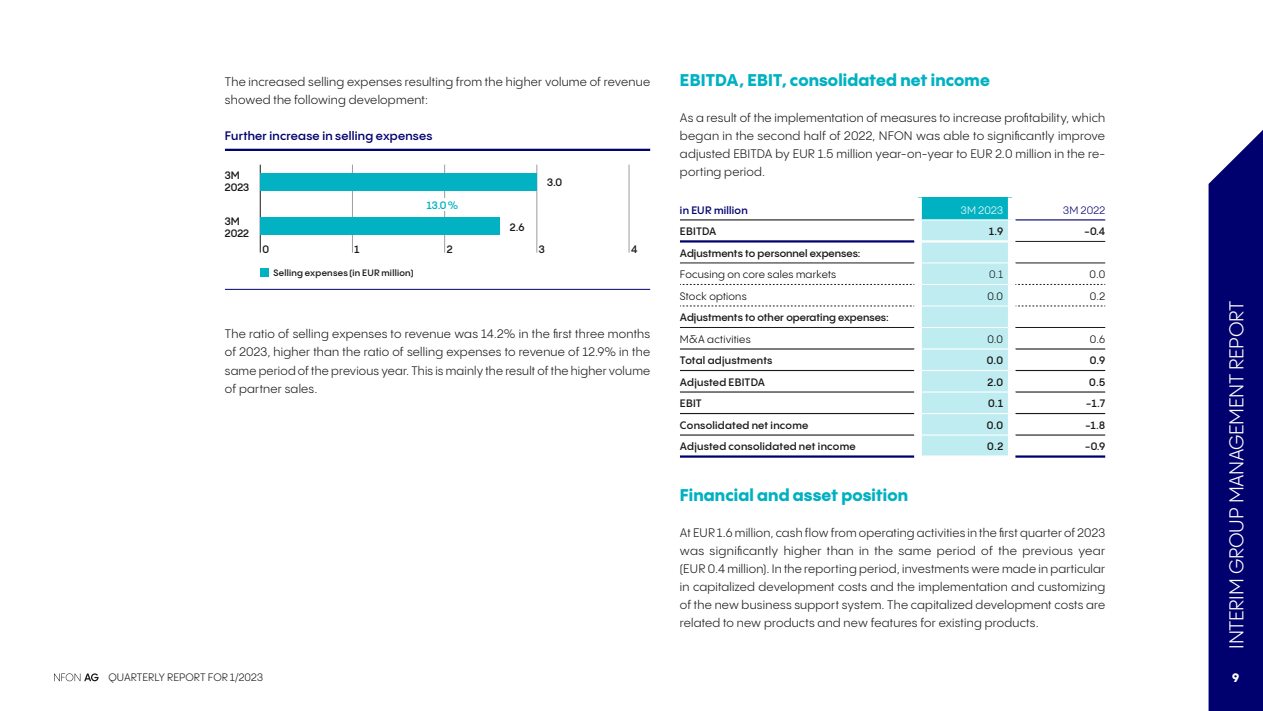
<style>
.page{position:relative;width:1263px;height:711px;background:#fff}
.page>*{position:absolute;margin:0;border:0;box-sizing:border-box;transform-origin:0 0}
.t1{font:19.5px "PP Pangram Sans";letter-spacing:-.015em;color:#fff}
.t2{font:800 16.5px "PP Pangram Sans";letter-spacing:.005em;color:#00b1c2}
.t3{font:12px/18px "PP Pangram Sans";letter-spacing:.015em;color:#1a1a18;text-align:justify}
.t4{font:600 12px "PP Pangram Sans";letter-spacing:.02em;color:#00006e}
.t5{font:800 12px "PP Pangram Sans";color:#fff}
.t6{font:600 10.5px/12px "PP Pangram Sans";letter-spacing:.005em;color:#1a1a18}
.t7{font:10.5px "PP Pangram Sans";letter-spacing:.02em;color:#000}
.t8{font:10.5px "PP Pangram Sans";letter-spacing:.005em;color:#1a1a18}
.t9{font:600 10.5px "PP Pangram Sans";letter-spacing:.025em;color:#00006e}
.t10{font:10.5px "PP Pangram Sans";letter-spacing:.025em;color:#fff}
.t11{font:10.5px "PP Pangram Sans";letter-spacing:.025em;color:#00006e}
.t12{font:600 10.5px "PP Pangram Sans";color:#00b1c2}
.t13{font:9.45px "Myriad Pro";color:#1d1d1b;scale:1.68 1}
.t14{font:600 9px "PP Pangram Sans";letter-spacing:.03em;color:#1a1a18}
.s1{font-family:"PP Pangram Sans";font-weight:600;font-size:10.5px;color:#1a1a18}
</style>
<div class="page">
<hr style="left:225px;top:149px;width:425px;height:2px;background:#00006e">
<div style="left:918px;top:197px;width:94px;height:23px;background:#00b1c2"></div>
<div style="left:914px;top:197px;width:8px;height:23px;background:#fff"></div>
<div style="left:1008px;top:197px;width:7px;height:23px;background:#fff"></div>
<hr style="left:1015px;top:219px;width:90px;height:1px;background:#00006e">
<hr style="left:680px;top:219px;width:234px;height:1px;background:#1a1a18">
<hr style="left:922px;top:219px;width:86px;height:1px;background:#fff">
<hr style="left:680px;top:455px;width:234px;height:2px;background:#00006e">
<hr style="left:1015px;top:455px;width:90px;height:2px;background:#00006e">
<svg style="left:680px;top:220px;width:425px;height:236px"></svg>
<hr style="left:260px;top:164px;width:1px;height:88px;background:#1a1a18">
<hr style="left:352px;top:164px;width:1px;height:88px;background:#9c9d9d">
<hr style="left:444px;top:164px;width:1px;height:88px;background:#9c9d9d">
<hr style="left:537px;top:164px;width:1px;height:88px;background:#9c9d9d">
<hr style="left:629px;top:164px;width:1px;height:88px;background:#9c9d9d">
<div style="left:260px;top:218px;width:240px;height:17px;background:#02b2c3"></div>
<div style="left:260px;top:173px;width:277px;height:17px;background:#02b2c3"></div>
<hr style="left:225px;top:289px;width:425px;height:1px;background:#00006e">
<div style="left:260px;top:268px;width:9px;height:9px;background:#00b1c2"></div>
<div style="left:418px;top:198px;width:40px;height:13px;background:#fff"></div>
<div style="left:1208px;top:130px;width:55px;height:580px;background:#00006e"></div>
<svg style="left:54px;top:673px;width:45px;height:7px"></svg>
<p class="t3" style="left:225px;top:73px;width:427px">The increased selling expenses resulting from the higher volume of revenue showed the following development:</p>
<p class="t4" style="left:225px;top:128px;width:209px">Further increase in selling expenses</p>
<p class="t6" style="left:225px;top:169px;width:26px">3M<br>2023</p>
<p class="t6" style="left:225px;top:215px;width:26px">3M<br>2022</p>
<p class="t12" style="left:427px;top:198px;width:33px">13.0%</p>
<p class="t6" style="left:510px;top:220px;width:16px">2.6</p>
<p class="t6" style="left:547px;top:175px;width:16px">3.0</p>
<p class="t13" style="left:259px;top:245px;width:8px">0<span class="s1">0</span></p>
<p class="t6" style="left:355px;top:242px;width:6px">1</p>
<p class="t6" style="left:447px;top:242px;width:7px">2</p>
<p class="t6" style="left:539px;top:242px;width:7px">3</p>
<p class="t6" style="left:631px;top:242px;width:8px">4</p>
<p class="t14" style="left:273px;top:267px;width:142px">Selling expenses (in EUR million)</p>
<p class="t3" style="left:225px;top:325px;width:427px">The ratio of selling expenses to revenue was 14.2% in the first three months of 2023, higher than the ratio of selling expenses to revenue of 12.9% in the same period of the previous year. This is mainly the result of the higher volume of partner sales.</p>
<p class="t8" style="left:108px;top:670px;width:156px">QUARTERLY REPORT FOR 1/2023</p>
<h2 class="t2" style="left:680px;top:69px;width:311px">EBITDA, EBIT, consolidated net income</h2>
<p class="t3" style="left:680px;top:109px;width:427px">As a result of the implementation of measures to increase profitability, which began in the second half of 2022, NFON was able to significantly improve adjusted EBITDA by EUR 1.5 million year-on-year to EUR 2.0 million in the re&shy;porting period.</p>
<p class="t9" style="left:680px;top:203px;width:69px">in EUR million</p>
<p class="t10" style="left:961px;top:203px;width:44px">3M 2023</p>
<p class="t11" style="left:1063px;top:203px;width:44px">3M 2022</p>
<p class="t6" style="left:680px;top:225px;width:38px">EBITDA</p>
<p class="t6" style="left:989px;top:225px;width:16px">1.9</p>
<p class="t6" style="left:1084px;top:225px;width:23px">−0.4</p>
<p class="t6" style="left:680px;top:246px;width:182px">Adjustments to personnel expenses:</p>
<p class="t7" style="left:680px;top:268px;width:158px">Focusing on core sales markets</p>
<p class="t8" style="left:989px;top:268px;width:16px">0.1</p>
<p class="t7" style="left:1089px;top:268px;width:17px">0.0</p>
<p class="t7" style="left:680px;top:289px;width:68px">Stock options</p>
<p class="t7" style="left:987px;top:289px;width:17px">0.0</p>
<p class="t7" style="left:1090px;top:289px;width:17px">0.2</p>
<p class="t6" style="left:680px;top:311px;width:210px">Adjustments to other operating expenses:</p>
<p class="t7" style="left:680px;top:332px;width:72px">M&amp;A activities</p>
<p class="t7" style="left:987px;top:332px;width:17px">0.0</p>
<p class="t7" style="left:1090px;top:332px;width:17px">0.6</p>
<p class="t6" style="left:680px;top:354px;width:94px">Total adjustments</p>
<p class="t6" style="left:987px;top:354px;width:18px">0.0</p>
<p class="t6" style="left:1090px;top:354px;width:17px">0.9</p>
<p class="t6" style="left:680px;top:375px;width:87px">Adjusted EBITDA</p>
<p class="t6" style="left:987px;top:375px;width:17px">2.0</p>
<p class="t6" style="left:1089px;top:375px;width:17px">0.5</p>
<p class="t6" style="left:680px;top:397px;width:23px">EBIT</p>
<p class="t6" style="left:988px;top:397px;width:16px">0.1</p>
<p class="t6" style="left:1086px;top:397px;width:21px">−1.7</p>
<p class="t6" style="left:680px;top:418px;width:130px">Consolidated net income</p>
<p class="t6" style="left:987px;top:418px;width:18px">0.0</p>
<p class="t6" style="left:1085px;top:418px;width:22px">−1.8</p>
<p class="t6" style="left:680px;top:440px;width:177px">Adjusted consolidated net income</p>
<p class="t6" style="left:987px;top:440px;width:17px">0.2</p>
<p class="t6" style="left:1085px;top:440px;width:22px">−0.9</p>
<h2 class="t2" style="left:680px;top:483px;width:230px">Financial and asset position</h2>
<p class="t3" style="left:680px;top:523px;width:427px">At EUR 1.6 million, cash flow from operating activities in the first quarter of 2023 was significantly higher than in the same period of the previous year (EUR 0.4 million). In the reporting period, investments were made in particular in capitalized development costs and the implementation and customizing of the new business support system. The capitalized development costs are related to new products and new features for existing products.</p>
<h1 class="t1" style="left:1224px;top:648px;width:347px;rotate:-90deg">Interim Group Management Report</h1>
<p class="t5" style="left:1232px;top:669px;width:9px">9</p>
</div>
